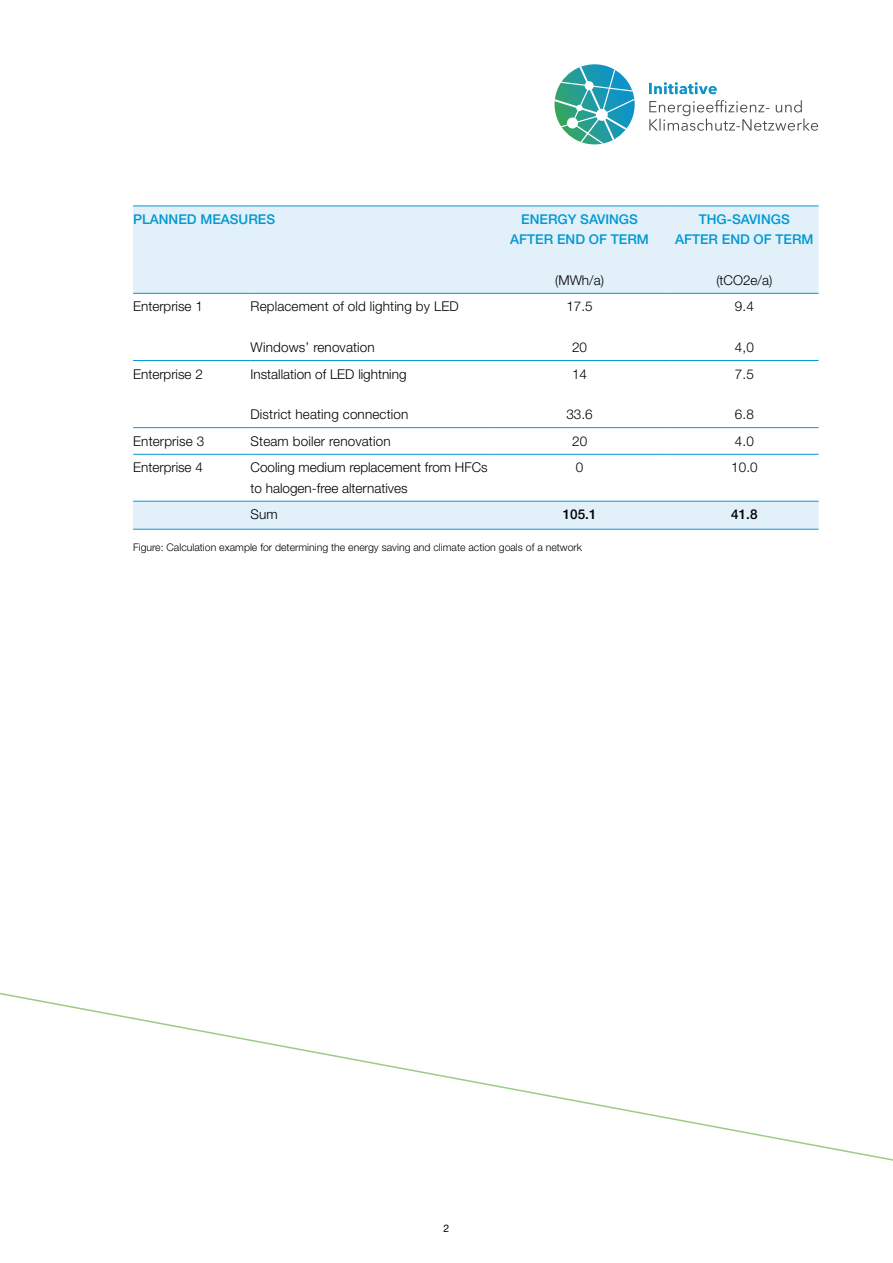
<style>
.page{position:relative;width:893px;height:1263px;background:#fff}
.page>*{position:absolute;margin:0;border:0;box-sizing:border-box;transform-origin:0 0}
.t1{font:300 13.5px/20.2px "Helvetica Neue LT Pro";color:#000}
.t2{font:500 13.5px/20.2px "Helvetica Neue LT Pro";color:#0098d3;text-align:center}
.t3{font:300 13.5px "Helvetica Neue LT Std";letter-spacing:.01em;color:#000}
.t4{font:500 13.5px "Helvetica Neue LT Pro";color:#000}
.t5{font:300 10.5px "Helvetica Neue LT Pro";color:#000}
.t6{font:10.5px "Helvetica Neue LT Pro";color:#000}
</style>
<div class="page">
<svg style="left:0;top:992px;width:893px;height:169px"></svg>
<svg style="left:649px;top:100px;width:169px;height:31px"></svg>
<svg style="left:649px;top:82px;width:68px;height:12px"></svg>
<svg style="left:555px;top:64px;width:80px;height:80px"></svg>
<svg style="left:133px;top:207px;width:686px;height:322px"></svg>
<hr style="left:133px;top:206px;width:118px;height:1px;background:#009ad7">
<hr style="left:251px;top:206px;width:238px;height:1px;background:#009ad7">
<hr style="left:489px;top:206px;width:181px;height:1px;background:#009ad7">
<hr style="left:670px;top:206px;width:149px;height:1px;background:#009ad7">
<hr style="left:133px;top:293px;width:118px;height:1px;background:#009ad7">
<hr style="left:251px;top:293px;width:238px;height:1px;background:#009ad7">
<hr style="left:489px;top:293px;width:181px;height:1px;background:#009ad7">
<hr style="left:670px;top:293px;width:149px;height:1px;background:#009ad7">
<hr style="left:133px;top:360px;width:118px;height:1px;background:#009ad7">
<hr style="left:251px;top:360px;width:238px;height:1px;background:#009ad7">
<hr style="left:489px;top:360px;width:181px;height:1px;background:#009ad7">
<hr style="left:670px;top:360px;width:149px;height:1px;background:#009ad7">
<hr style="left:133px;top:427px;width:118px;height:1px;background:#009ad7">
<hr style="left:251px;top:427px;width:238px;height:1px;background:#009ad7">
<hr style="left:489px;top:427px;width:181px;height:1px;background:#009ad7">
<hr style="left:670px;top:427px;width:149px;height:1px;background:#009ad7">
<hr style="left:133px;top:454px;width:118px;height:1px;background:#009ad7">
<hr style="left:251px;top:454px;width:238px;height:1px;background:#009ad7">
<hr style="left:489px;top:454px;width:181px;height:1px;background:#009ad7">
<hr style="left:670px;top:454px;width:149px;height:1px;background:#009ad7">
<hr style="left:133px;top:501px;width:118px;height:1px;background:#009ad7">
<hr style="left:251px;top:501px;width:238px;height:1px;background:#009ad7">
<hr style="left:489px;top:501px;width:181px;height:1px;background:#009ad7">
<hr style="left:670px;top:501px;width:149px;height:1px;background:#009ad7">
<hr style="left:133px;top:529px;width:118px;height:1px;background:#009ad7">
<hr style="left:251px;top:529px;width:238px;height:1px;background:#009ad7">
<hr style="left:489px;top:529px;width:181px;height:1px;background:#009ad7">
<hr style="left:670px;top:529px;width:149px;height:1px;background:#009ad7">
<p class="t2" style="left:133px;top:209px;width:144px">PLANNED MEASURES</p>
<p class="t2" style="left:510px;top:209px;width:140px">ENERGY SAVINGS<br>AFTER END OF TERM</p>
<p class="t1" style="left:555px;top:270px;width:50px">(MWh/a)</p>
<p class="t1" style="left:133px;top:296px;width:71px">Enterprise 1</p>
<p class="t1" style="left:251px;top:296px;width:210px">Replacement of old lighting by LED</p>
<p class="t1" style="left:251px;top:337px;width:126px">Windows’ renovation</p>
<p class="t1" style="left:133px;top:363px;width:71px">Enterprise 2</p>
<p class="t1" style="left:251px;top:363px;width:158px">Installation of LED lightning</p>
<p class="t3" style="left:251px;top:406px;width:159px">District heating connection</p>
<p class="t1" style="left:566px;top:296px;width:28px">17.5</p>
<p class="t1" style="left:572px;top:337px;width:17px">20</p>
<p class="t1" style="left:572px;top:363px;width:17px">14</p>
<p class="t1" style="left:566px;top:404px;width:28px">33.6</p>
<p class="t2" style="left:675px;top:209px;width:140px">THG-SAVINGS<br>AFTER END OF TERM</p>
<p class="t1" style="left:716px;top:270px;width:58px">(tCO2e/a)</p>
<p class="t1" style="left:735px;top:296px;width:21px">9.4</p>
<p class="t1" style="left:735px;top:337px;width:21px">4,0</p>
<p class="t1" style="left:735px;top:363px;width:21px">7.5</p>
<p class="t1" style="left:735px;top:404px;width:21px">6.8</p>
<p class="t1" style="left:133px;top:431px;width:73px">Enterprise 3</p>
<p class="t1" style="left:251px;top:431px;width:142px">Steam boiler renovation</p>
<p class="t1" style="left:572px;top:431px;width:17px">20</p>
<p class="t1" style="left:735px;top:431px;width:21px">4.0</p>
<p class="t1" style="left:133px;top:457px;width:71px">Enterprise 4</p>
<p class="t1" style="left:251px;top:457px;width:239px">Cooling medium replacement from HFCs to halogen-free alternatives</p>
<p class="t1" style="left:576px;top:457px;width:9px">0</p>
<p class="t1" style="left:731px;top:457px;width:28px">10.0</p>
<p class="t1" style="left:251px;top:504px;width:29px">Sum</p>
<p class="t4" style="left:563px;top:506px;width:35px">105.1</p>
<p class="t4" style="left:731px;top:506px;width:28px">41.8</p>
<p class="t5" style="left:133px;top:541px;width:450px">Figure: Calculation example for determining the energy saving and climate action goals of a network</p>
<p class="t6" style="left:444px;top:1222px;width:7px">2</p>
</div>
